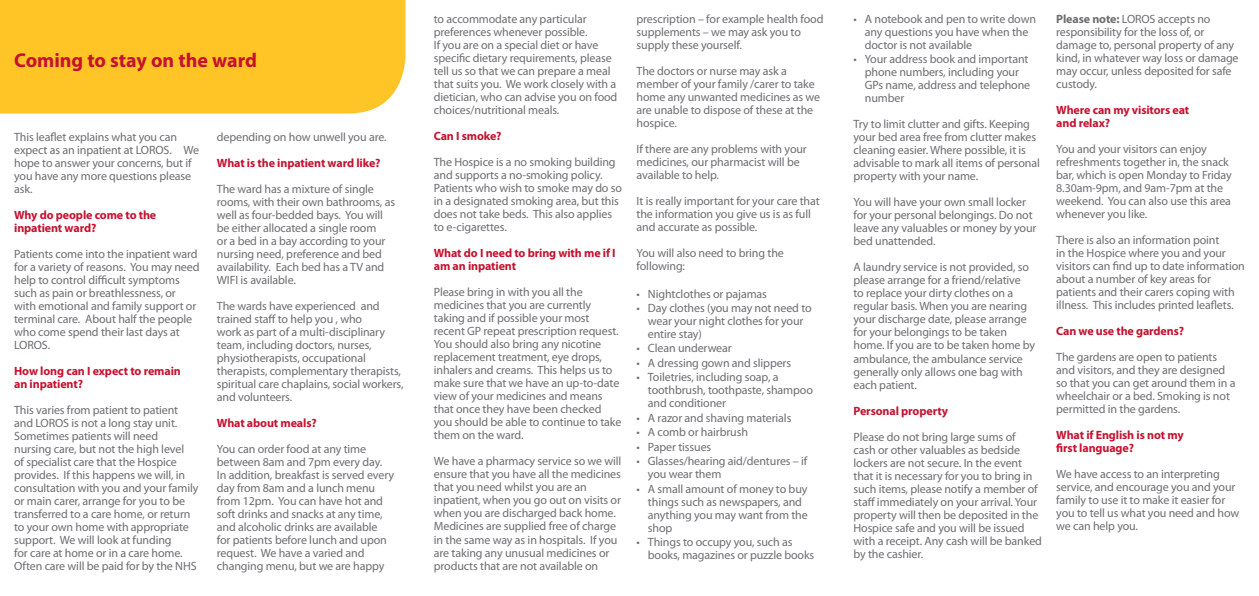
<style>
.page{position:relative;width:1259px;height:596px;background:#fff}
.page>*{position:absolute;margin:0;border:0;box-sizing:border-box;transform-origin:0 0}
.t1{font:700 20px "Myriad Pro";color:#c41230}
.t2{font:12px/13px "Myriad Pro";letter-spacing:-.01em;color:#6d6e71}
.t3{font:700 12px/13px "Myriad Pro";letter-spacing:-.01em;color:#c41230}
.s1{font-weight:700}
</style>
<div class="page">
<div style="left:0;top:0;width:405px;height:113px;background:#ffc425"></div>
<h1 class="t1" style="left:14px;top:49px;width:244px">Coming to stay on the ward</h1>
<p class="t2" style="left:14px;top:131px;width:186px">This leaflet explains what you can expect as an inpatient at LOROS. We hope to answer your concerns, but if you have any more questions please ask.</p>
<p class="t3" style="left:14px;top:208px;width:144px">Why do people come to the inpatient ward?</p>
<p class="t2" style="left:14px;top:248px;width:187px">Patients come into the inpatient ward for a variety of reasons. You may need help to control difficult symptoms such as pain or breathlessness, or with emotional and family support or terminal care. About half the people who come spend their last days at<br>LOROS.</p>
<p class="t3" style="left:14px;top:364px;width:168px">How long can I expect to remain an inpatient?</p>
<p class="t2" style="left:14px;top:403px;width:186px">This varies from patient to patient and LOROS is not a long stay unit.<br>Sometimes patients will need nursing care, but not the high level<br>of specialist care that the Hospice provides. If this happens we will, in consultation with you and your family or main carer, arrange for you to be transferred to a care home, or return to your own home with appropriate support. We will look at funding<br>for care at home or in a care home.<br>Often care will be paid for by the NHS</p>
<p class="t2" style="left:217px;top:130px;width:171px">depending on how unwell you are.</p>
<p class="t3" style="left:217px;top:156px;width:165px">What is the inpatient ward like?</p>
<p class="t2" style="left:217px;top:182px;width:180px">The ward has a mixture of single rooms, with their own bathrooms, as well as four-bedded bays. You will be either allocated a single room<br>or a bed in a bay according to your nursing need, preference and bed availability. Each bed has a TV and<br>WIFI is available.</p>
<p class="t2" style="left:217px;top:299px;width:188px">The wards have experienced and trained staff to help you , who<br>work as part of a multi-disciplinary team, including doctors, nurses, physiotherapists, occupational therapists, complementary therapists, spiritual care chaplains, social workers, and volunteers.</p>
<p class="t3" style="left:217px;top:416px;width:101px">What about meals?</p>
<p class="t2" style="left:217px;top:442px;width:179px">You can order food at any time between 8am and 7pm every day.<br>In addition, breakfast is served every day from 8am and a lunch menu from 12pm. You can have hot and soft drinks and snacks at any time, and alcoholic drinks are available for patients before lunch and upon request. We have a varied and changing menu, but we are happy</p>
<p class="t2" style="left:434px;top:13px;width:185px">to accommodate any particular preferences whenever possible.<br>If you are on a special diet or have specific dietary requirements, please tell us so that we can prepare a meal that suits you. We work closely with a dietician, who can advise you on food choices/nutritional meals.</p>
<p class="t3" style="left:434px;top:130px;width:69px">Can I smoke?</p>
<p class="t2" style="left:434px;top:156px;width:190px">The Hospice is a no smoking building and supports a no-smoking policy.<br>Patients who wish to smoke may do so in a designated smoking area, but this does not take beds. This also applies to e-cigarettes.</p>
<p class="t3" style="left:434px;top:247px;width:183px">What do I need to bring with me if I am an inpatient</p>
<p class="t2" style="left:434px;top:286px;width:189px">Please bring in with you all the medicines that you are currently taking and if possible your most recent GP repeat prescription request.<br>You should also bring any nicotine replacement treatment, eye drops, inhalers and creams. This helps us to make sure that we have an up-to-date view of your medicines and means that once they have been checked you should be able to continue to take them on the ward.</p>
<p class="t2" style="left:434px;top:455px;width:189px">We have a pharmacy service so we will ensure that you have all the medicines that you need whilst you are an inpatient, when you go out on visits or when you are discharged back home.<br>Medicines are supplied free of charge in the same way as in hospitals. If you are taking any unusual medicines or products that are not available on</p>
<p class="t2" style="left:636px;top:13px;width:188px">prescription – for example health food supplements – we may ask you to supply these yourself.</p>
<p class="t2" style="left:636px;top:65px;width:185px">The doctors or nurse may ask a member of your family /carer to take home any unwanted medicines as we are unable to dispose of these at the hospice.</p>
<p class="t2" style="left:636px;top:143px;width:172px">If there are any problems with your medicines, our pharmacist will be available to help.</p>
<p class="t2" style="left:636px;top:195px;width:185px">It is really important for your care that the information you give us is as full and accurate as possible.</p>
<p class="t2" style="left:636px;top:247px;width:149px">You will also need to bring the following:</p>
<p class="t2" style="left:636px;top:287px;width:132px">• Nightclothes or pajamas</p>
<p class="t2" style="left:648px;top:301px;width:165px;text-indent:-11px">• Day clothes (you may not need to wear your night clothes for your entire stay)</p>
<p class="t2" style="left:636px;top:342px;width:97px">• Clean underwear</p>
<p class="t2" style="left:636px;top:356px;width:156px">• A dressing gown and slippers</p>
<p class="t2" style="left:648px;top:371px;width:166px;text-indent:-11px">• Toiletries, including soap, a toothbrush, toothpaste, shampoo and conditioner</p>
<p class="t2" style="left:636px;top:411px;width:156px">• A razor and shaving materials</p>
<p class="t2" style="left:636px;top:425px;width:113px">• A comb or hairbrush</p>
<p class="t2" style="left:636px;top:440px;width:76px">• Paper tissues</p>
<p class="t2" style="left:648px;top:454px;width:161px;text-indent:-11px">• Glasses/hearing aid/dentures – if you wear them</p>
<p class="t2" style="left:648px;top:482px;width:161px;text-indent:-11px">• A small amount of money to buy things such as newspapers, and anything you may want from the shop</p>
<p class="t2" style="left:648px;top:535px;width:168px;text-indent:-11px">• Things to occupy you, such as books, magazines or puzzle books</p>
<p class="t2" style="left:865px;top:12px;width:173px;text-indent:-11px">• A notebook and pen to write down any questions you have when the doctor is not available</p>
<p class="t2" style="left:865px;top:53px;width:167px;text-indent:-11px">• Your address book and important phone numbers, including your<br>GPs name, address and telephone number</p>
<p class="t2" style="left:853px;top:118px;width:188px">Try to limit clutter and gifts. Keeping your bed area free from clutter makes cleaning easier. Where possible, it is advisable to mark all items of personal property with your name.</p>
<p class="t2" style="left:853px;top:196px;width:184px">You will have your own small locker for your personal belongings. Do not leave any valuables or money by your bed unattended.</p>
<p class="t2" style="left:853px;top:261px;width:183px">A laundry service is not provided, so please arrange for a friend/relative<br>to replace your dirty clothes on a regular basis. When you are nearing your discharge date, please arrange for your belongings to be taken home. If you are to be taken home by ambulance, the ambulance service generally only allows one bag with each patient.</p>
<p class="t3" style="left:853px;top:404px;width:96px">Personal property</p>
<p class="t2" style="left:853px;top:430px;width:190px">Please do not bring large sums of<br>cash or other valuables as bedside lockers are not secure. In the event that it is necessary for you to bring in such items, please notify a member of staff immediately on your arrival. Your property will then be deposited in the Hospice safe and you will be issued with a receipt. Any cash will be banked by the cashier.</p>
<p class="t2" style="left:1056px;top:12px;width:184px"><span class="s1">Please note:</span> LOROS accepts no responsibility for the loss of, or damage to, personal property of any kind, in whatever way loss or damage may occur, unless deposited for safe custody.</p>
<p class="t3" style="left:1056px;top:103px;width:134px">Where can my visitors eat and relax?</p>
<p class="t2" style="left:1056px;top:142px;width:177px">You and your visitors can enjoy refreshments together in, the snack bar, which is open Monday to Friday<br>8.30am-9pm, and 9am-7pm at the weekend. You can also use this area whenever you like.</p>
<p class="t2" style="left:1056px;top:233px;width:190px">There is also an information point<br>in the Hospice where you and your visitors can find up to date information about a number of key areas for patients and their carers coping with illness. This includes printed leaflets.</p>
<p class="t3" style="left:1056px;top:324px;width:129px">Can we use the gardens?</p>
<p class="t2" style="left:1056px;top:350px;width:181px">The gardens are open to patients and visitors, and they are designed so that you can get around them in a wheelchair or a bed. Smoking is not permitted in the gardens.</p>
<p class="t3" style="left:1056px;top:428px;width:129px">What if English is not my first language?</p>
<p class="t2" style="left:1056px;top:467px;width:184px">We have access to an interpreting service, and encourage you and your family to use it to make it easier for you to tell us what you need and how we can help you.</p>
</div>
